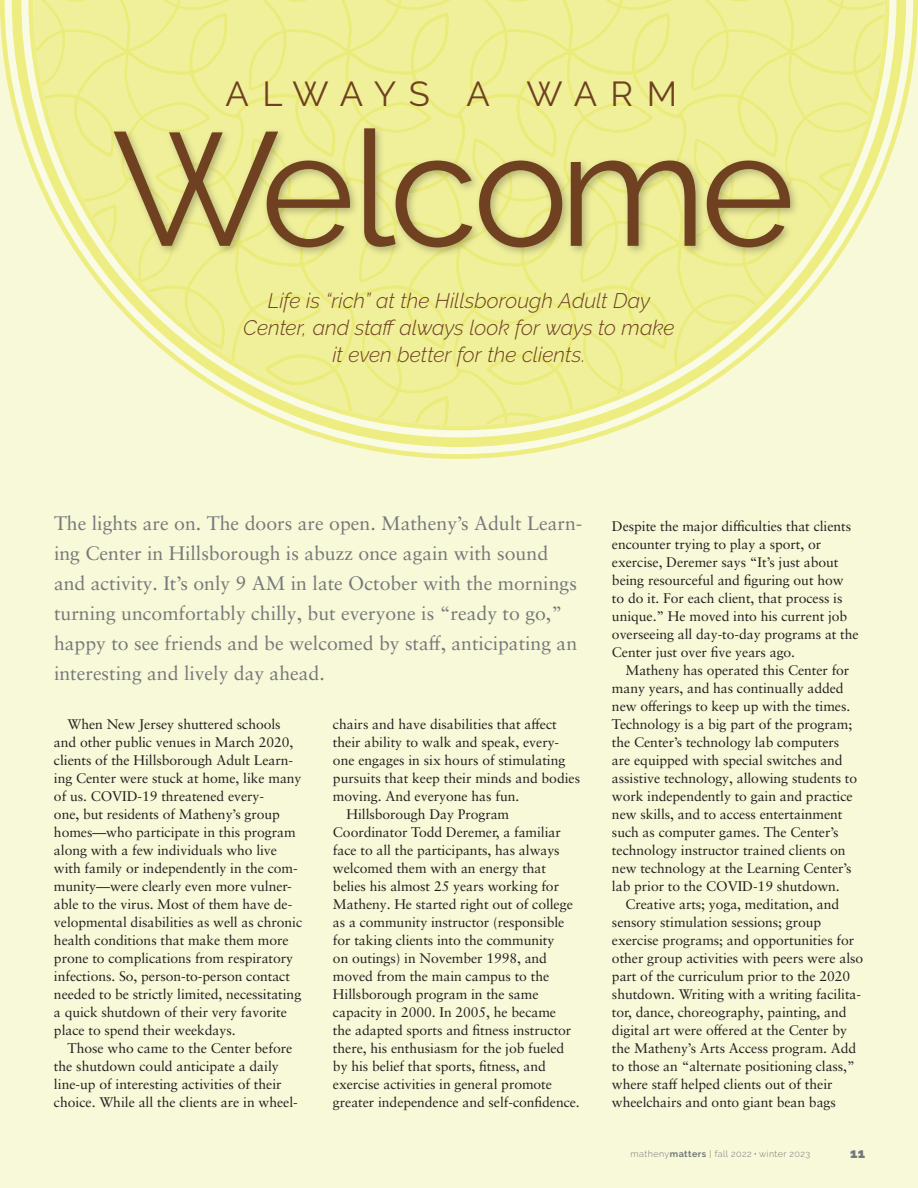
<style>
.page{position:relative;width:918px;height:1188px;background:#f8f9d8}
.page>*{position:absolute;margin:0;border:0;box-sizing:border-box;transform-origin:0 0}
.headline-1{font:160.95px "Raleway";letter-spacing:-.04em;color:#6f4120}
.headline-1-2{font:34.65px "Raleway";letter-spacing:.345em;color:#6f4120}
.pull_quote{font:italic 300 21px/27px "Raleway";color:#6f4120;text-align:center}
.intro_text{font:19.5px/30px "Sabon LT Pro";color:#76787b}
.body_text-serif{font:13.95px/18px "Sabon LT Pro";letter-spacing:-.005em;color:#231f20}
.t1{font:900 13.5px "Raleway";color:#76787b}
.t2{font:300 9px "Raleway";letter-spacing:.05em;color:#76787b}
.s1{font-weight:700}
</style>
<div class="page">
<svg style="left:0;top:0;width:918px;height:459px"></svg>
<div style="left:109px;top:123px;width:691px;height:135px;background:#231f20;opacity:.3"></div>
<p class="headline-1-2" style="left:226px;top:74px;width:453px">ALWAYS A WARM</p>
<p class="headline-1" style="left:112px;top:96px;width:685px">Welcome</p>
<p class="pull_quote" style="left:243px;top:287px;width:433px">Life is “rich” at the Hillsborough Adult Day<br>Center, and staff always look for ways to make it even better for the clients.</p>
<p class="intro_text" style="left:54px;top:508px;width:530px">The lights are on. The doors are open. Matheny’s Adult Learn&shy;ing Center in Hillsborough is abuzz once again with sound and activity. It’s only 9 AM in late October with the mornings turning uncomfortably chilly, but everyone is “ready to go,” happy to see friends and be welcomed by staff, anticipating an interesting and lively day ahead.</p>
<p class="body_text-serif" style="left:54px;top:715px;width:250px;text-indent:14px">When New Jersey shuttered schools and other public venues in March 2020, clients of the Hillsborough Adult Learn&shy;ing Center were stuck at home, like many of us. COVID-19 threatened every-<br>one, but residents of Matheny’s group homes—who participate in this program along with a few individuals who live with family or independently in the com&shy;munity—were clearly even more vulner&shy;able to the virus. Most of them have de&shy;velopmental disabilities as well as chronic health conditions that make them more prone to complications from respiratory infections. So, person-to-person contact needed to be strictly limited, necessitating a quick shutdown of their very favorite place to spend their weekdays.</p>
<p class="body_text-serif" style="left:54px;top:1039px;width:245px;text-indent:14px">Those who came to the Center before the shutdown could anticipate a daily line-up of interesting activities of their choice. While all the clients are in wheel-</p>
<p class="body_text-serif" style="left:333px;top:715px;width:249px">chairs and have disabilities that affect their ability to walk and speak, every&shy;one engages in six hours of stimulating pursuits that keep their minds and bodies moving. And everyone has fun.</p>
<p class="body_text-serif" style="left:333px;top:805px;width:248px;text-indent:14px">Hillsborough Day Program Coordinator Todd Deremer, a familiar face to all the participants, has always welcomed them with an energy that belies his almost 25 years working for Matheny. He started right out of college as a community instructor (responsible for taking clients into the community<br>on outings) in November 1998, and moved from the main campus to the Hillsborough program in the same capacity in 2000. In 2005, he became<br>the adapted sports and fitness instructor there, his enthusiasm for the job fueled by his belief that sports, fitness, and exercise activities in general promote greater independence and self-confidence.</p>
<p class="body_text-serif" style="left:612px;top:517px;width:248px">Despite the major difficulties that clients encounter trying to play a sport, or exercise, Deremer says “It’s just about being resourceful and figuring out how to do it. For each client, that process is unique.” He moved into his current job overseeing all day-to-day programs at the Center just over five years ago.</p>
<p class="body_text-serif" style="left:612px;top:661px;width:247px;text-indent:14px">Matheny has operated this Center for many years, and has continually added new offerings to keep up with the times.<br>Technology is a big part of the program; the Center’s technology lab computers are equipped with special switches and assistive technology, allowing students to work independently to gain and practice new skills, and to access entertainment such as computer games. The Center’s technology instructor trained clients on new technology at the Learning Center’s lab prior to the COVID-19 shutdown.</p>
<p class="body_text-serif" style="left:612px;top:895px;width:253px;text-indent:14px">Creative arts; yoga, meditation, and sensory stimulation sessions; group exercise programs; and opportunities for other group activities with peers were also part of the curriculum prior to the 2020 shutdown. Writing with a writing facilita&shy;tor, dance, choreography, painting, and digital art were offered at the Center by the Matheny’s Arts Access program. Add to those an “alternate positioning class,” where staff helped clients out of their wheelchairs and onto giant bean bags</p>
<p class="t2" style="left:630px;top:1148px;width:181px">matheny<span class="s1">matters</span> | fall 2022 • winter 2023</p>
<p class="t1" style="left:850px;top:1146px;width:16px">11</p>
</div>
